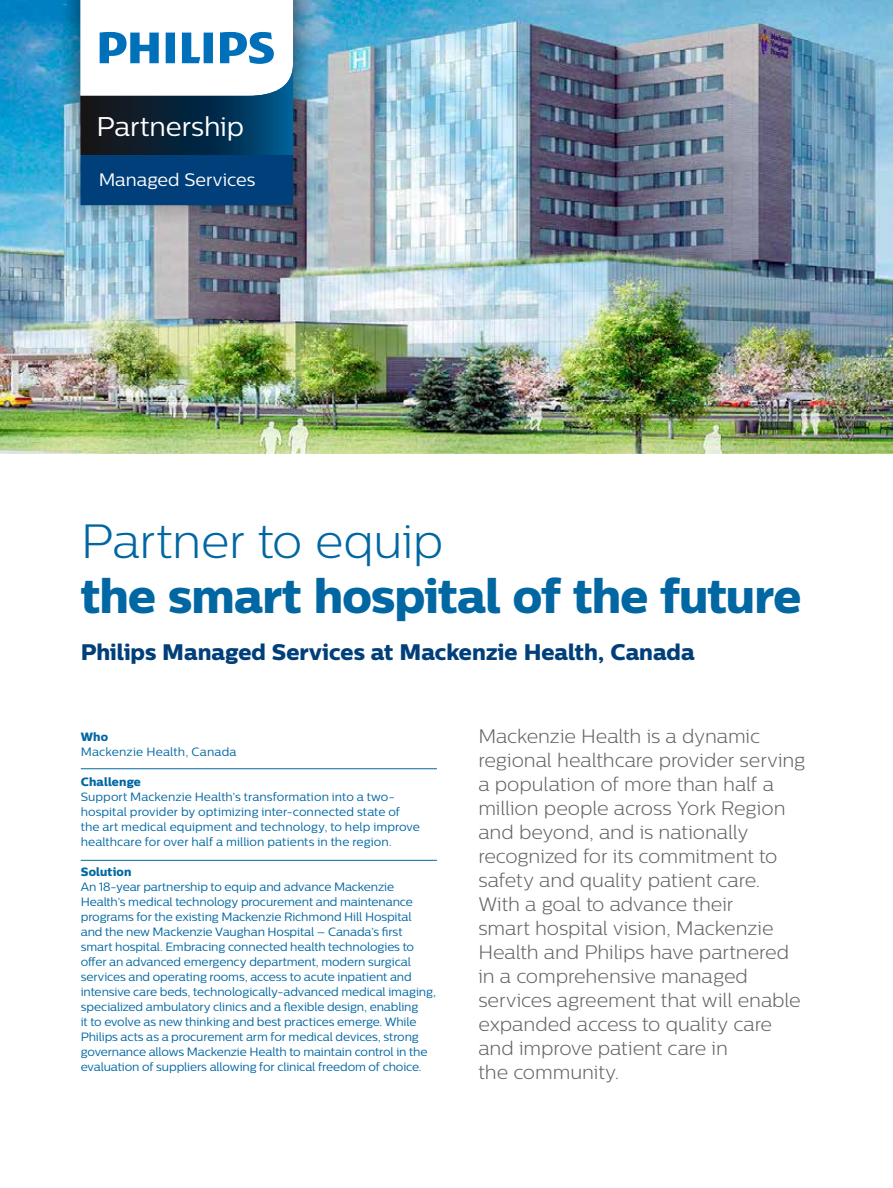
<style>
.page{position:relative;width:893px;height:1188px;background:#fff}
.page>*{position:absolute;margin:0;border:0;box-sizing:border-box;transform-origin:0 0}
.t1{font:48px "Centrale Sans X Bold";letter-spacing:-.02em;color:#0067a2}
.t2{font:300 48px "Centrale Sans";letter-spacing:-.01em;color:#0067a2}
.t3{font:27px "Centrale Sans";letter-spacing:-.005em;color:#fff}
.t4{font:22.5px "Centrale Sans X Bold";letter-spacing:-.005em;color:#003f79}
.t5{font:300 19.5px/24px "Centrale Sans";letter-spacing:-.005em;color:#646363}
.t6{font:18px "Centrale Sans";color:#fff}
.t7{font:12px/15px "Centrale Sans";letter-spacing:-.01em;color:#0067a2}
.t8{font:12px "Centrale Sans";letter-spacing:.015em;color:#0067a2}
.t9{font:12px "Centrale Sans X Bold";letter-spacing:.01em;color:#0067a2}
</style>
<div class="page">
<img style="left:0;top:0;width:893px;height:454px">
<hr style="left:81px;top:768px;width:356px;height:1px;background:#0067a2">
<hr style="left:81px;top:860px;width:356px;height:1px;background:#0067a2">
<div style="left:57px;top:0;width:260px;height:229px;background:#000;opacity:.35"></div>
<svg style="left:80px;top:0;width:213px;height:205px"></svg>
<h2 class="t3" style="left:96px;top:111px;width:149px">Partnership</h2>
<h3 class="t6" style="left:99px;top:169px;width:158px">Managed Services</h3>
<h1 class="t2" style="left:81px;top:514px;width:364px">Partner to equip</h1>
<h1 class="t1" style="left:81px;top:567px;width:722px">the smart hospital of the future</h1>
<h3 class="t4" style="left:81px;top:638px;width:615px">Philips Managed Services at Mackenzie Health, Canada</h3>
<p class="t9" style="left:81px;top:729px;width:29px">Who</p>
<p class="t8" style="left:81px;top:745px;width:157px">Mackenzie Health, Canada</p>
<p class="t9" style="left:81px;top:774px;width:62px">Challenge</p>
<p class="t7" style="left:81px;top:789px;width:341px">Support Mackenzie Health’s transformation into a two&shy;hospital provider by optimizing inter-connected state of the art medical equipment and technology, to help improve healthcare for over half a million patients in the region.</p>
<p class="t9" style="left:81px;top:864px;width:52px">Solution</p>
<p class="t7" style="left:81px;top:879px;width:357px">An 18-year partnership to equip and advance Mackenzie Health’s medical technology procurement and maintenance programs for the existing Mackenzie Richmond Hill Hospital and the new Mackenzie Vaughan Hospital – Canada’s first smart hospital. Embracing connected health technologies to offer an advanced emergency department, modern surgical services and operating rooms, access to acute inpatient and intensive care beds, technologically-advanced medical imaging, specialized ambulatory clinics and a flexible design, enabling<br>it to evolve as new thinking and best practices emerge. While Philips acts as a procurement arm for medical devices, strong governance allows Mackenzie Health to maintain control in the evaluation of suppliers allowing for clinical freedom of choice.</p>
<p class="t5" style="left:478px;top:724px;width:329px">Mackenzie Health is a dynamic regional healthcare provider serving a population of more than half a million people across York Region and beyond, and is nationally recognized for its commitment to safety and quality patient care.<br>With a goal to advance their<br>smart hospital vision, Mackenzie<br>Health and Philips have partnered in a comprehensive managed services agreement that will enable expanded access to quality care and improve patient care in<br>the community.</p>
</div>
